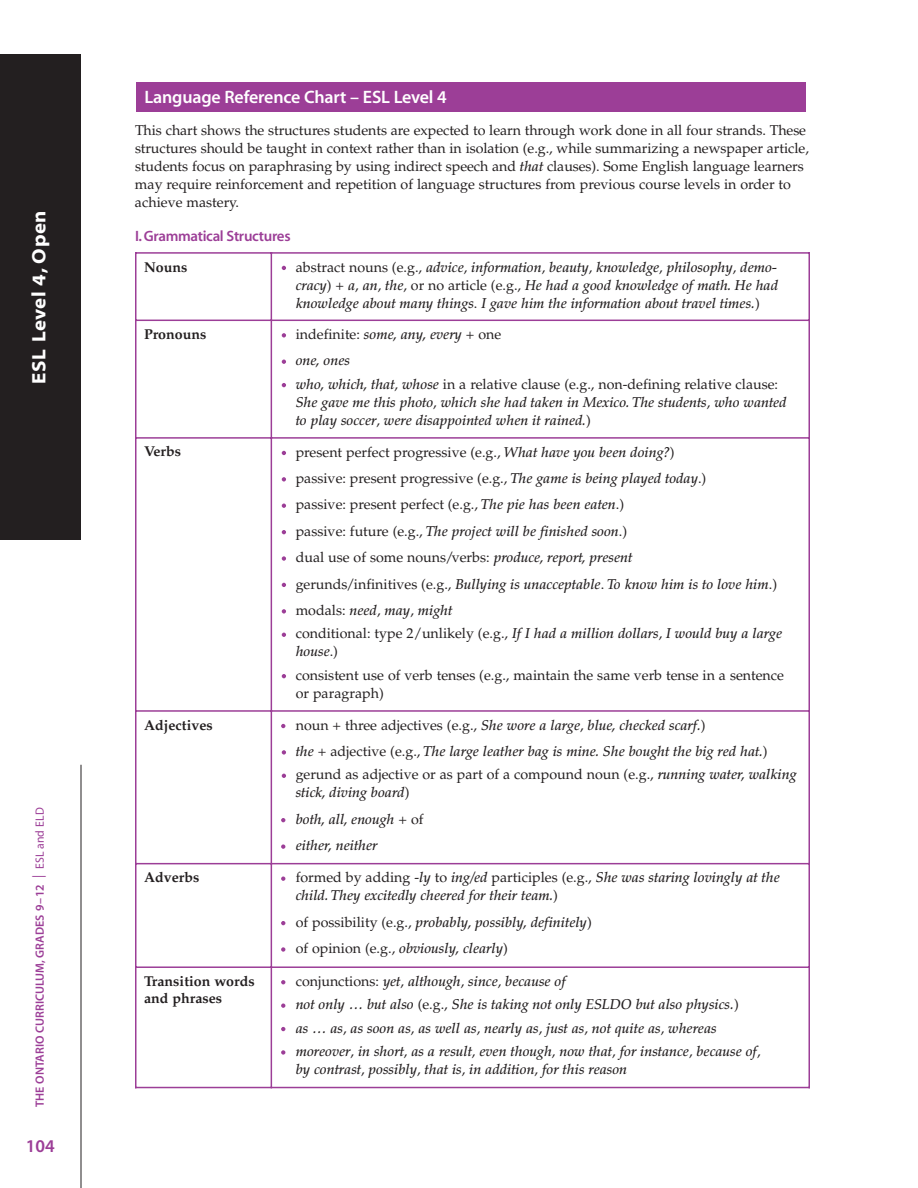
<style>
.page{position:relative;width:918px;height:1188px;background:#fff}
.page>*{position:absolute;margin:0;border:0;box-sizing:border-box;transform-origin:0 0}
.t1{font:19.5px "Myriad MM 700 700";letter-spacing:.03em;color:#fff}
.t2{font:18px "Myriad MM 565 600";letter-spacing:-.01em;color:#fff}
.t3{font:18px "Myriad MM 565 600";color:#9c3e97}
.t4{font:15px "Myriad MM 565 600";letter-spacing:-.02em;color:#9c3e97}
.t5{font:italic 500 14.25px/18px "Palatino";color:#231f20}
.t6{font:14.25px/18px "Palatino";color:#231f20}
.t7{font:700 14.25px/17.2px "Palatino";color:#231f20}
.t8{font:12px "Myriad MM 565 600";color:#9c3e97}
.s1{font-family:"Myriad MM 400 600";font-size:13.5px}
.s2{font-family:"Myriad MM 400 600"}
.s3{font-weight:500;font-style:italic}
.s4{font-weight:400;font-style:normal}
.s5{font-style:italic}
.s6{font-weight:400}
</style>
<div class="page">
<hr style="left:81px;top:765px;width:1px;height:423px;background:#231f20">
<div style="left:0;top:54px;width:81px;height:486px;background:#231f20"></div>
<div style="left:136px;top:82px;width:670px;height:30px;background:#9c3e97"></div>
<svg style="left:282px;top:266px;width:4px;height:4px"></svg>
<svg style="left:282px;top:383px;width:4px;height:4px"></svg>
<svg style="left:282px;top:360px;width:4px;height:4px"></svg>
<svg style="left:282px;top:333px;width:4px;height:5px"></svg>
<svg style="left:282px;top:674px;width:4px;height:4px"></svg>
<svg style="left:282px;top:633px;width:4px;height:4px"></svg>
<svg style="left:282px;top:609px;width:4px;height:5px"></svg>
<svg style="left:282px;top:583px;width:4px;height:4px"></svg>
<svg style="left:282px;top:556px;width:4px;height:5px"></svg>
<svg style="left:282px;top:530px;width:4px;height:4px"></svg>
<svg style="left:282px;top:504px;width:4px;height:4px"></svg>
<svg style="left:282px;top:477px;width:4px;height:5px"></svg>
<svg style="left:282px;top:451px;width:4px;height:4px"></svg>
<svg style="left:281px;top:844px;width:4px;height:5px"></svg>
<svg style="left:281px;top:818px;width:4px;height:4px"></svg>
<svg style="left:282px;top:774px;width:4px;height:4px"></svg>
<svg style="left:282px;top:750px;width:4px;height:5px"></svg>
<svg style="left:281px;top:724px;width:4px;height:4px"></svg>
<svg style="left:281px;top:947px;width:4px;height:5px"></svg>
<svg style="left:281px;top:921px;width:4px;height:4px"></svg>
<svg style="left:281px;top:877px;width:4px;height:4px"></svg>
<svg style="left:281px;top:1050px;width:4px;height:5px"></svg>
<svg style="left:281px;top:1027px;width:4px;height:4px"></svg>
<svg style="left:281px;top:1004px;width:4px;height:4px"></svg>
<svg style="left:281px;top:980px;width:4px;height:4px"></svg>
<hr style="left:135px;top:252px;width:1px;height:836px;background:#9c3e97">
<hr style="left:271px;top:252px;width:1px;height:836px;background:#9c3e97">
<hr style="left:808px;top:252px;width:2px;height:836px;background:#9c3e97">
<hr style="left:135px;top:252px;width:675px;height:2px;background:#9c3e97">
<hr style="left:135px;top:320px;width:675px;height:1px;background:#9c3e97">
<hr style="left:135px;top:437px;width:675px;height:2px;background:#9c3e97">
<hr style="left:135px;top:710px;width:675px;height:2px;background:#9c3e97">
<hr style="left:135px;top:863px;width:675px;height:1px;background:#9c3e97">
<hr style="left:135px;top:966px;width:675px;height:2px;background:#9c3e97">
<hr style="left:135px;top:1087px;width:675px;height:1px;background:#9c3e97">
<h1 class="t1" style="left:29px;top:384px;width:175px;rotate:-90deg">ESL Level 4, Open</h1>
<p class="t8" style="left:34px;top:1107px;width:301px;rotate:-90deg">THE ONTARIO CURRICULUM, GRADES 9–12 <span class="s1">|</span> <span class="s2">ESL and ELD</span></p>
<p class="t3" style="left:26px;top:1137px;width:30px">10 4</p>
<p class="t2" style="left:145px;top:88px;width:304px">Language Reference Chart – ESL Level 4</p>
<p class="t6" style="left:135px;top:121px;width:675px">This chart shows the structures students are expected to learn through work done in all four strands. These structures should be taught in context rather than in isolation (e.g., while summarizing a newspaper article, students focus on paraphrasing by using indirect speech and <span class="s3">that</span> clauses). Some English language learners may require reinforcement and repetition of language structures from previous course levels in order to achieve mastery.</p>
<p class="t4" style="left:135px;top:228px;width:157px">I. Grammatical Structures</p>
<p class="t7" style="left:144px;top:258px;width:45px">Nouns</p>
<p class="t5" style="left:296px;top:258px;width:484px;text-align:justify"><span class="s4">abstract nouns (e.g.,</span> advice<span class="s4">,</span> information<span class="s4">,</span> beauty<span class="s4">,</span> knowledge<span class="s4">,</span> philosophy<span class="s4">,</span> demo&shy;cracy<span class="s4">) +</span> a<span class="s4">,</span> an<span class="s4">,</span> the<span class="s4">, or no article (e.g.,</span> He had a good knowledge of math. He had knowledge about many things<span class="s4">.</span> I gave him the information about travel times.<span class="s4">)</span></p>
<p class="t7" style="left:144px;top:326px;width:64px">Pronouns</p>
<p class="t5" style="left:296px;top:321px;width:207px;line-height:26.4px"><span class="s4">indefinite:</span> some, any, every <span class="s4">+ one </span>one, ones</p>
<p class="t5" style="left:296px;top:375px;width:493px">who, which, that<span class="s4">,</span> whose <span class="s4">in a relative clause (e.g., non-defining relative clause:<br></span>She gave me this photo<span class="s4">,</span> which she had taken in Mexico. The students<span class="s4">,</span> who wanted to play soccer<span class="s4">,</span> were disappointed when it rained.<span class="s4">)</span></p>
<p class="t7" style="left:144px;top:443px;width:39px">Verbs</p>
<p class="t6" style="left:296px;top:439px;width:483px;line-height:26.4px">present perfect progressive (e.g., <span class="s3">What have you been doing?</span>)<br>passive: present progressive (e.g., <span class="s3">The game is being played today</span>.)<br>passive: present perfect (e.g., <span class="s3">The pie has been eaten</span>.)<br>passive: future (e.g., <span class="s3">The project will be finished soon</span>.)<br>dual use of some nouns<span class="s5">/</span>verbs: <span class="s3">produce, report, present<br></span>gerunds<span class="s5">/</span>infinitives (e.g., <span class="s3">Bullying is unacceptable</span>. <span class="s3">To know him is to love him</span>.) modals: <span class="s3">need</span>, <span class="s3">may</span>, <span class="s3">might</span></p>
<p class="t5" style="left:296px;top:625px;width:488px"><span class="s4">conditional: type 2</span><span class="s6">/</span> <span class="s4">unlikely (e.g.,</span> If I had a million dollars<span class="s4">,</span> I would buy a large house<span class="s4">.)</span></p>
<p class="t6" style="left:296px;top:666px;width:490px">consistent use of verb tenses (e.g., maintain the same verb tense in a sentence or paragraph)</p>
<p class="t7" style="left:144px;top:716px;width:70px">Adjectives</p>
<p class="t5" style="left:296px;top:712px;width:473px;line-height:26.4px"><span class="s4">noun + three adjectives (e.g.,</span> She wore a large<span class="s4">,</span> blue, checked scarf.<span class="s4">)<br></span>the <span class="s4">+ adjective (e.g.,</span> The large leather bag is mine. She bought the big red hat.<span class="s4">)</span></p>
<p class="t6" style="left:296px;top:766px;width:502px">gerund as adjective or as part of a compound noun (e.g., <span class="s3">running water, walking stick, diving board</span>)</p>
<p class="t5" style="left:296px;top:806px;width:129px;line-height:26.4px">both, all, enough <span class="s4">+ of </span>either, neither</p>
<p class="t7" style="left:144px;top:869px;width:57px">Adverbs</p>
<p class="t5" style="left:296px;top:869px;width:486px"><span class="s4">formed by adding -</span>ly <span class="s4">to</span> ing<span class="s6">/</span>ed <span class="s4">participles (e.g.,</span> She was staring lovingly at the child. They excitedly cheered for their team.<span class="s4">)</span></p>
<p class="t5" style="left:296px;top:909px;width:298px;line-height:26.4px"><span class="s4">of possibility (e.g.,</span> probably, possibly, definitely<span class="s4">) of opinion (e.g.,</span> obviously, clearly<span class="s4">)</span></p>
<p class="t7" style="left:144px;top:973px;width:112px">Transition words and phrases</p>
<p class="t5" style="left:296px;top:970px;width:466px;line-height:23.4px"><span class="s4">conjunctions:</span> yet<span class="s4">,</span> although<span class="s4">,</span> since<span class="s4">,</span> because of<br>not only … but also <span class="s4">(e.g.,</span> She is taking not only ESLDO but also physics.<span class="s4">)<br></span>as … as<span class="s4">,</span> as soon as<span class="s4">,</span> as well as<span class="s4">,</span> nearly as<span class="s4">,</span> just as<span class="s4">,</span> not quite as<span class="s4">,</span> whereas moreover<span class="s4">,</span> in short<span class="s4">,</span> as a result<span class="s4">,</span> even though<span class="s4">,</span> now that<span class="s4">,</span> for instance<span class="s4">,</span> because of<span class="s4">,</span></p>
<p class="t5" style="left:296px;top:1061px;width:333px">by contrast<span class="s4">,</span> possibly<span class="s4">,</span> that is<span class="s4">,</span> in addition<span class="s4">,</span> for this reason</p>
</div>
